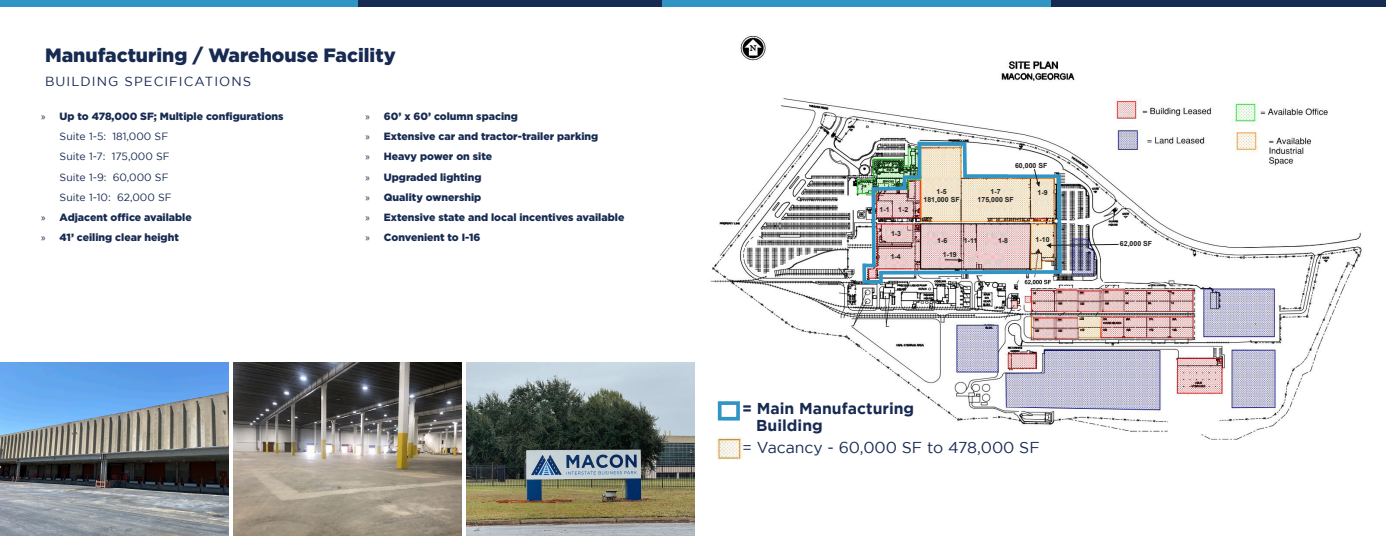
<style>
.page{position:relative;width:1386px;height:536px;background:#fff}
.page>*{position:absolute;margin:0;border:0;box-sizing:border-box;transform-origin:0 0}
.t1{font:900 19.25px "Gotham";color:#172a52}
.t2{font:15.75px "Gotham";color:#172a52}
.t3{font:700 15.75px "Gotham";color:#172a52}
.t4{font:13.12px "Gotham";letter-spacing:.08em;color:#172a52}
.t5{font:900 10.5px "Gotham";color:#172a52}
.Paragraph_Style_1{font:10.5px "Gotham";color:#172a52}
.t6{font:700 7px "Arial";color:#231f20}
.s1{font-family:"Myriad Pro";font-weight:400}
</style>
<div class="page">
<img style="left:1px;top:362px;width:228px;height:174px">
<div style="left:0;top:0;width:358px;height:6px;background:#3095c5"></div>
<div style="left:358px;top:0;width:377px;height:6px;background:#172a52"></div>
<div style="left:663px;top:0;width:388px;height:6px;background:#3095c5"></div>
<div style="left:1051px;top:0;width:335px;height:6px;background:#172a52"></div>
<img style="left:710px;top:35px;width:652px;height:424px">
<div style="left:718px;top:401px;width:22px;height:19px;border:4px solid #3095c5"></div>
<img style="left:716px;top:438px;width:26px;height:22px">
<img style="left:1033px;top:315px;width:45px;height:23px">
<img style="left:1056px;top:289px;width:22px;height:23px">
<img style="left:1033px;top:316px;width:22px;height:22px">
<div style="left:1103px;top:259px;width:65px;height:23px;background:#fff"></div>
<svg style="left:1102px;top:283px;width:22px;height:1px"></svg>
<img style="left:233px;top:362px;width:228px;height:174px">
<img style="left:466px;top:362px;width:228px;height:174px">
<img style="left:1078px;top:289px;width:47px;height:23px">
<img style="left:1079px;top:316px;width:22px;height:10px">
<hr style="left:863px;top:280px;width:16px;height:3px;background:#3095c5">
<svg style="left:866px;top:263px;width:3px;height:4px"></svg>
<svg style="left:862px;top:263px;width:4px;height:19px"></svg>
<svg style="left:879px;top:276px;width:4px;height:7px"></svg>
<img style="left:869px;top:138px;width:250px;height:138px">
<p class="t1" style="left:45px;top:44px;width:352px">Manufacturing / Warehouse Facility</p>
<p class="t4" style="left:45px;top:74px;width:208px">BUILDING SPECIFICATIONS</p>
<p class="t5" style="left:41px;top:110px;width:244px"><span class="s1">»</span> Up to 478,000 SF; Multiple configurations</p>
<p class="Paragraph_Style_1" style="left:60px;top:131px;width:110px">Suite 1-5: 181,000 SF</p>
<p class="Paragraph_Style_1" style="left:60px;top:151px;width:112px">Suite 1-7: 175,000 SF</p>
<p class="Paragraph_Style_1" style="left:60px;top:171px;width:110px">Suite 1-9: 60,000 SF</p>
<p class="Paragraph_Style_1" style="left:60px;top:191px;width:114px">Suite 1-10: 62,000 SF</p>
<p class="t5" style="left:41px;top:211px;width:152px"><span class="s1">»</span> Adjacent office available</p>
<p class="t5" style="left:41px;top:231px;width:139px"><span class="s1">»</span> 41’ ceiling clear height</p>
<p class="t5" style="left:366px;top:110px;width:154px"><span class="s1">»</span> 60’ x 60’ column spacing</p>
<p class="t5" style="left:366px;top:130px;width:234px"><span class="s1">»</span> Extensive car and tractor-trailer parking</p>
<p class="t5" style="left:366px;top:150px;width:128px"><span class="s1">»</span> Heavy power on site</p>
<p class="t5" style="left:366px;top:171px;width:117px"><span class="s1">»</span> Upgraded lighting</p>
<p class="t5" style="left:366px;top:191px;width:117px"><span class="s1">»</span> Quality ownership</p>
<p class="t5" style="left:366px;top:211px;width:260px"><span class="s1">»</span> Extensive state and local incentives available</p>
<p class="t5" style="left:366px;top:231px;width:117px"><span class="s1">»</span> Convenient to I-16</p>
<p class="t6" style="left:880px;top:205px;width:12px">1-1</p>
<p class="t6" style="left:898px;top:205px;width:12px">1-2</p>
<p class="t6" style="left:891px;top:228px;width:12px">1-3</p>
<p class="t6" style="left:891px;top:251px;width:12px">1-4</p>
<p class="t6" style="left:937px;top:186px;width:12px">1-5</p>
<p class="t6" style="left:923px;top:194px;width:38px">181,000 SF</p>
<p class="t6" style="left:1015px;top:160px;width:34px">60,000 SF</p>
<p class="t6" style="left:991px;top:186px;width:12px">1-7</p>
<p class="t6" style="left:1038px;top:187px;width:12px">1-9</p>
<p class="t6" style="left:978px;top:194px;width:38px">175,000 SF</p>
<p class="t6" style="left:937px;top:235px;width:12px">1-6</p>
<p class="t6" style="left:964px;top:235px;width:15px">1-11</p>
<p class="t6" style="left:998px;top:235px;width:12px">1-8</p>
<p class="t6" style="left:943px;top:250px;width:16px">1-19</p>
<p class="t6" style="left:1036px;top:234px;width:16px">1-10</p>
<p class="t3" style="left:742px;top:399px;width:174px">= Main Manufacturing</p>
<p class="t3" style="left:756px;top:416px;width:68px">Building</p>
<p class="t2" style="left:742px;top:438px;width:299px">= Vacancy - 60,000 SF to 478,000 SF</p>
<p class="t6" style="left:1120px;top:239px;width:34px">62,000 SF</p>
</div>
